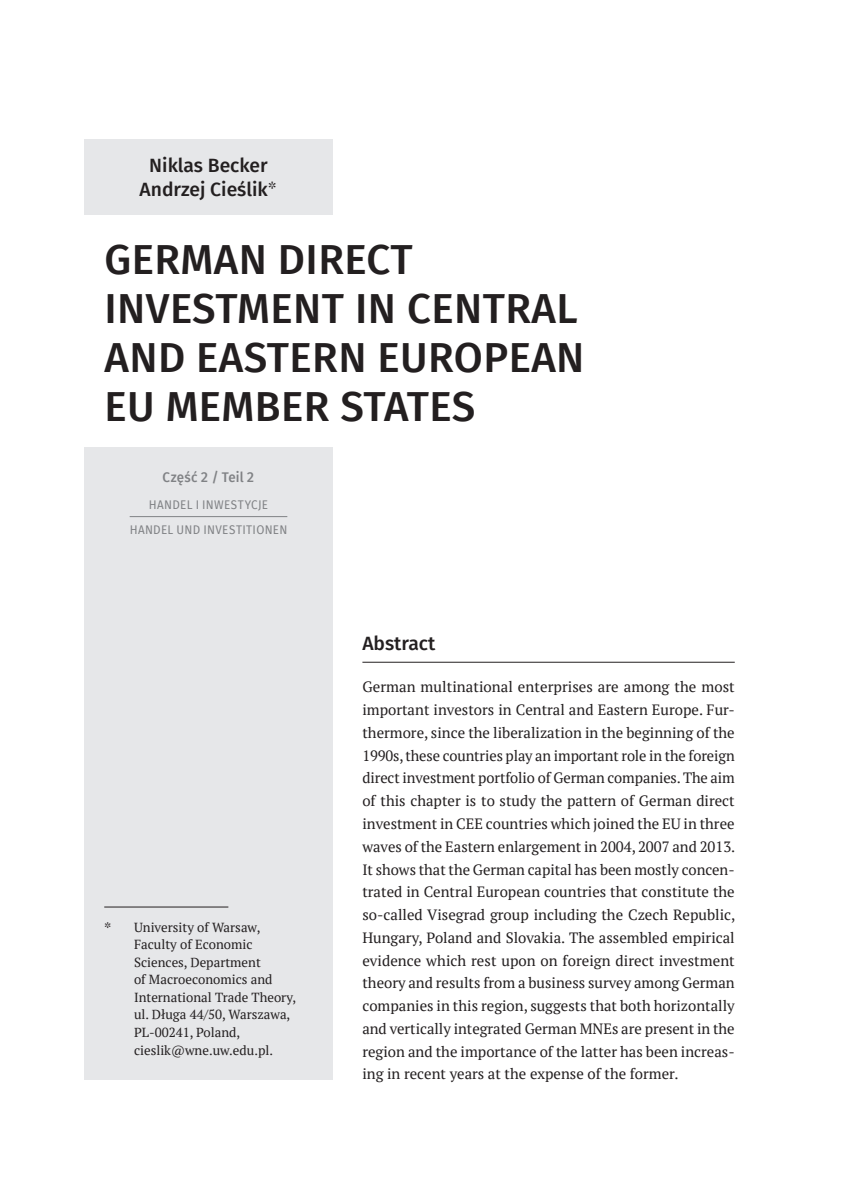
<style>
.page{position:relative;width:844px;height:1191px;background:#fff}
.page>*{position:absolute;margin:0;border:0;box-sizing:border-box;transform-origin:0 0}
.t1{font:500 42px/49px "Fira Sans";letter-spacing:.01em;color:#231f20}
.t2{font:500 19.25px/24.5px "Fira Sans";color:#231f20;text-align:center}
.t3{font:14.88px/22.8px "PT Serif";color:#231f20;text-align:justify}
.t4{font:500 14px "Fira Sans";letter-spacing:.015em;color:#808285;scale:.95 1}
.t5{font:13.12px/17.5px "PT Serif";color:#231f20}
.t6{font:12.25px/25px "Fira Sans";letter-spacing:.025em;color:#808285;text-align:center;scale:.95 1}
.s1{font-family:"PT Serif";font-weight:400}
.s2{font-size:15.75px}
</style>
<div class="page">
<div style="left:84px;top:139px;width:248px;height:940px;background:#e6e7e9"></div>
<hr style="left:104px;top:906px;width:124px;height:1px;background:#231f20">
<div style="left:79px;top:215px;width:573px;height:231px;background:#fff"></div>
<hr style="left:130px;top:516px;width:157px;height:1px;background:#808285">
<hr style="left:362px;top:662px;width:372px;height:1px;background:#231f20">
<p class="t2" style="left:140px;top:152px;width:139px">Niklas Becker<br>Andrzej Cieślik<span class="s1">*</span></p>
<h1 class="t1" style="left:104px;top:233px;width:481px">GERMAN DIRECT<br>INVESTMENT IN CENTRAL<br>AND EASTERN EUROPEAN<br>EU MEMBER STATES</h1>
<p class="t4" style="left:162px;top:466px;width:98px">Część 2 / Teil 2</p>
<p class="t6" style="left:130px;top:492px;width:167px">HANDEL I INWESTYCJE<br>HANDEL UND INVESTITIONEN</p>
<p class="t5" style="left:134px;top:918px;width:164px;text-indent:-30px"><span class="s2">*</span> University of Warsaw,<br>Faculty of Economic<br>Sciences, Department<br>of Macroeconomics and<br>International Trade Theory, ul. Długa 44/50, Warszawa,<br>PL-00241, Poland, cieslik@wne.uw.edu.pl.</p>
<p class="t2" style="left:362px;top:630px;width:74px">Abstract</p>
<p class="t3" style="left:362px;top:675px;width:374px">German multinational enterprises are among the most important investors in Central and Eastern Europe. Fur&shy;thermore, since the liberalization in the beginning of the 1990s,these countries play an important role in the foreign direct investment portfolio of German companies. The aim of this chapter is to study the pattern of German direct investment in CEE countries which joined the EU in three waves of the Eastern enlargement in 2004, 2007 and 2013.<br>It shows that the German capital has been mostly concen&shy;trated in Central European countries that constitute the so-called Visegrad group including the Czech Republic, Hungary, Poland and Slovakia. The assembled empirical evidence which rest upon on foreign direct investment theory and results from a business survey among German companies in this region, suggests that both horizontally and vertically integrated German MNEs are present in the region and the importance of the latter has been increas&shy;ing in recent years at the expense of the former.</p>
</div>
